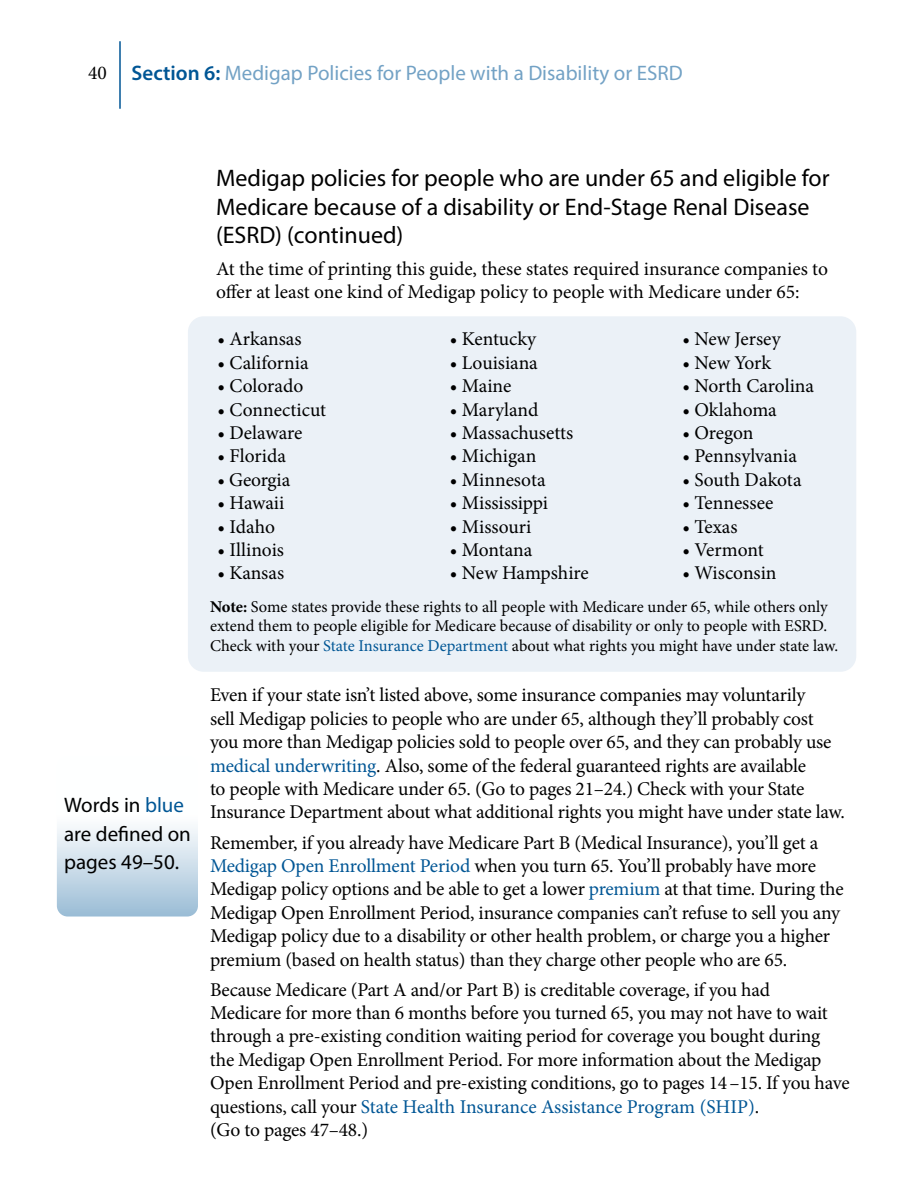
<style>
.page{position:relative;width:918px;height:1188px;background:#fff}
.page>*{position:absolute;margin:0;border:0;box-sizing:border-box;transform-origin:0 0}
.t1{font:24px/28.8px "Myriad Pro";color:#000}
.t2{font:21px "Myriad Pro";color:#73a2c5}
.t3{font:21px/28.5px "Myriad Pro";color:#000}
.Body_Text_13{font:19.5px/23.4px "Minion Pro";letter-spacing:-.01em;color:#000}
.Body_Text_13-2{font:16.5px/19.5px "Minion Pro";color:#000}
.s1{font-weight:600;color:#005695}
.s2{color:#005695}
.s3{font-weight:700}
</style>
<div class="page">
<hr style="left:119px;top:41px;width:2px;height:68px;background:#005695">
<div style="left:188px;top:316px;width:668px;height:356px;background:#ebf1f7;border-radius:16px"></div>
<svg style="left:57px;top:827px;width:141px;height:90px;background:#c8dbe8"></svg>
<p class="Body_Text_13" style="left:88px;top:61px;width:20px">40</p>
<p class="t2" style="left:132px;top:60px;width:553px"><span class="s1">Section 6:</span> Medigap Policies for People with a Disability or ESRD</p>
<p class="t1" style="left:216px;top:163px;width:615px">Medigap policies for people who are under 65 and eligible for<br>Medicare because of a disability or End-Stage Renal Disease (ESRD) (continued)</p>
<p class="Body_Text_13" style="left:216px;top:257px;width:614px">At the time of printing this guide, these states required insurance companies to offer at least one kind of Medigap policy to people with Medicare under 65:</p>
<p class="t3" style="left:64px;top:790px;width:128px">Words in <span class="s2">blue </span>are defined on pages 49–50.</p>
<p class="Body_Text_13" style="left:218px;top:328px;width:86px">• Arkansas</p>
<p class="Body_Text_13" style="left:218px;top:351px;width:93px">• California</p>
<p class="Body_Text_13" style="left:218px;top:374px;width:87px">• Colorado</p>
<p class="Body_Text_13" style="left:218px;top:398px;width:110px">• Connecticut</p>
<p class="Body_Text_13" style="left:218px;top:421px;width:86px">• Delaware</p>
<p class="Body_Text_13" style="left:218px;top:445px;width:70px">• Florida</p>
<p class="Body_Text_13" style="left:218px;top:468px;width:74px">• Georgia</p>
<p class="Body_Text_13" style="left:218px;top:491px;width:68px">• Hawaii</p>
<p class="Body_Text_13" style="left:218px;top:515px;width:59px">• Idaho</p>
<p class="Body_Text_13" style="left:218px;top:538px;width:68px">• Illinois</p>
<p class="Body_Text_13" style="left:218px;top:562px;width:68px">• Kansas</p>
<p class="Body_Text_13" style="left:450px;top:328px;width:88px">• Kentucky</p>
<p class="Body_Text_13" style="left:450px;top:351px;width:89px">• Louisiana</p>
<p class="Body_Text_13" style="left:450px;top:374px;width:63px">• Maine</p>
<p class="Body_Text_13" style="left:450px;top:398px;width:90px">• Maryland</p>
<p class="Body_Text_13" style="left:450px;top:421px;width:125px">• Massachusetts</p>
<p class="Body_Text_13" style="left:450px;top:445px;width:88px">• Michigan</p>
<p class="Body_Text_13" style="left:450px;top:468px;width:97px">• Minnesota</p>
<p class="Body_Text_13" style="left:450px;top:491px;width:100px">• Mississippi</p>
<p class="Body_Text_13" style="left:450px;top:515px;width:83px">• Missouri</p>
<p class="Body_Text_13" style="left:450px;top:538px;width:84px">• Montana</p>
<p class="Body_Text_13" style="left:450px;top:562px;width:140px">• New Hampshire</p>
<p class="Body_Text_13" style="left:682px;top:328px;width:100px">• New Jersey</p>
<p class="Body_Text_13" style="left:682px;top:351px;width:90px">• New York</p>
<p class="Body_Text_13" style="left:682px;top:374px;width:133px">• North Carolina</p>
<p class="Body_Text_13" style="left:682px;top:398px;width:96px">• Oklahoma</p>
<p class="Body_Text_13" style="left:682px;top:421px;width:73px">• Oregon</p>
<p class="Body_Text_13" style="left:682px;top:445px;width:116px">• Pennsylvania</p>
<p class="Body_Text_13" style="left:682px;top:468px;width:121px">• South Dakota</p>
<p class="Body_Text_13" style="left:682px;top:491px;width:93px">• Tennessee</p>
<p class="Body_Text_13" style="left:682px;top:515px;width:57px">• Texas</p>
<p class="Body_Text_13" style="left:682px;top:538px;width:83px">• Vermont</p>
<p class="Body_Text_13" style="left:682px;top:562px;width:96px">• Wisconsin</p>
<p class="Body_Text_13-2" style="left:210px;top:597px;width:630px"><span class="s3">Note:</span> Some states provide these rights to all people with Medicare under 65, while others only extend them to people eligible for Medicare because of disability or only to people with ESRD.<br>Check with your <span class="s2">State Insurance Department</span> about what rights you might have under state law.</p>
<p class="Body_Text_13" style="left:210px;top:684px;width:636px">Even if your state isn’t listed above, some insurance companies may voluntarily<br>sell Medigap policies to people who are under 65, although they’ll probably cost you more than Medigap policies sold to people over 65, and they can probably use <span class="s2">medical underwriting</span>. Also, some of the federal guaranteed rights are available<br>to people with Medicare under 65. (Go to pages 21–24.) Check with your State Insurance Department about what additional rights you might have under state law.</p>
<p class="Body_Text_13" style="left:210px;top:831px;width:635px">Remember, if you already have Medicare Part B (Medical Insurance), you’ll get a <span class="s2">Medigap Open Enrollment Period</span> when you turn 65. You’ll probably have more Medigap policy options and be able to get a lower <span class="s2">premium</span> at that time. During the Medigap Open Enrollment Period, insurance companies can’t refuse to sell you any Medigap policy due to a disability or other health problem, or charge you a higher premium (based on health status) than they charge other people who are 65.</p>
<p class="Body_Text_13" style="left:210px;top:978px;width:641px">Because Medicare (Part A and/or Part B) is creditable coverage, if you had<br>Medicare for more than 6 months before you turned 65, you may not have to wait through a pre-existing condition waiting period for coverage you bought during<br>the Medigap Open Enrollment Period. For more information about the Medigap Open Enrollment Period and pre-existing conditions, go to pages 14–15. If you have questions, call your <span class="s2">State Health Insurance Assistance Program (SHIP)</span>.<br>(Go to pages 47–48.)</p>
</div>
